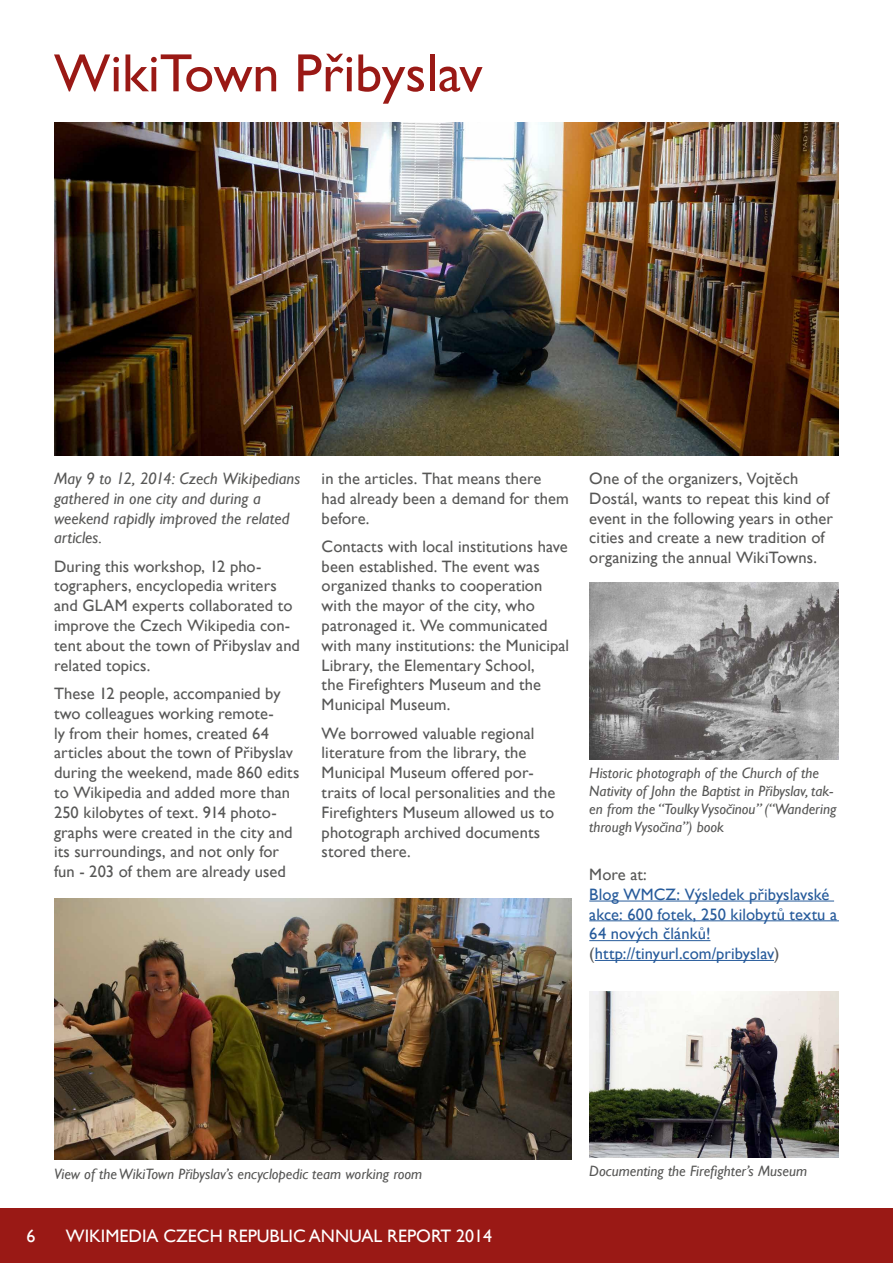
<style>
.page{position:relative;width:893px;height:1263px;background:#fff}
.page>*{position:absolute;margin:0;border:0;box-sizing:border-box;transform-origin:0 0}
.t1{font:54px "Gill Sans";color:#9a1915}
.t2{font:18px "Gill Sans";color:#fff}
.t3{font:16.5px/19.8px "Gill Sans";letter-spacing:.005em;color:#575756}
.t4{font:16.5px/19.8px "Gill Sans";letter-spacing:.005em;color:#275b9b}
.t5{font:italic 16.5px/19.8px "Gill Sans";letter-spacing:.005em;color:#575756}
.t6{font:italic 15px/18px "Gill Sans";color:#575756}
.s1{color:#575756}
</style>
<div class="page">
<div style="left:0;top:1209px;width:893px;height:54px;background:#9a1915"></div>
<hr style="left:589px;top:901px;width:245px;height:1px;background:#275b9b">
<hr style="left:589px;top:920px;width:250px;height:1px;background:#275b9b">
<hr style="left:589px;top:940px;width:121px;height:1px;background:#275b9b">
<hr style="left:595px;top:960px;width:179px;height:1px;background:#275b9b">
<img style="left:54px;top:123px;width:785px;height:332px">
<img style="left:54px;top:898px;width:517px;height:262px">
<img style="left:589px;top:991px;width:250px;height:166px">
<img style="left:589px;top:582px;width:250px;height:177px">
<h1 class="t1" style="left:54px;top:42px;width:430px">WikiTown Přibyslav</h1>
<p class="t5" style="left:54px;top:469px;width:248px">May 9 to 12, 2014: Czech Wikipedians gathered in one city and during a weekend rapidly improved the related articles.</p>
<p class="t3" style="left:54px;top:556px;width:248px">During this workshop, 12 pho&shy;tographers, encyclopedia writers and GLAM experts collaborated to improve the Czech Wikipedia con&shy;tent about the town of Přibyslav and related topics.</p>
<p class="t3" style="left:54px;top:684px;width:247px">These 12 people, accompanied by two colleagues working remote-<br>ly from their homes, created 64 articles about the town of Přibyslav during the weekend, made 860 edits to Wikipedia and added more than 250 kilobytes of text. 914 photo&shy;graphs were created in the city and its surroundings, and not only for fun - 203 of them are already used</p>
<p class="t3" style="left:322px;top:469px;width:249px">in the articles. That means there had already been a demand for them before.</p>
<p class="t3" style="left:322px;top:537px;width:249px">Contacts with local institutions have been established. The event was organized thanks to cooperation with the mayor of the city, who patronaged it. We communicated with many institutions: the Municipal<br>Library, the Elementary School,<br>the Firefighters Museum and the<br>Municipal Museum.</p>
<p class="t3" style="left:322px;top:723px;width:235px">We borrowed valuable regional literature from the library, the<br>Municipal Museum offered por&shy;traits of local personalities and the<br>Firefighters Museum allowed us to photograph archived documents stored there.</p>
<p class="t3" style="left:589px;top:469px;width:245px">One of the organizers, Vojtěch Dostál, wants to repeat this kind of event in the following years in other cities and create a new tradition of organizing the annual WikiTowns.</p>
<p class="t6" style="left:589px;top:764px;width:249px">Historic photograph of the Church of the Nativity of John the Baptist in Přibyslav, tak&shy;en from the “Toulky Vysočinou” (“Wandering through Vysočina”) book</p>
<p class="t3" style="left:589px;top:865px;width:59px">More at:</p>
<p class="t4" style="left:589px;top:885px;width:249px">Blog WMCZ: Výsledek přibyslavské akce: 600 fotek, 250 kilobytů textu a<br>64 nových článků! <span class="s1">(</span>http://tinyurl.com/pribyslav<span class="s1">)</span></p>
<p class="t6" style="left:54px;top:1165px;width:370px">View of the WikiTown Přibyslav’s encyclopedic team working room</p>
<p class="t6" style="left:589px;top:1162px;width:219px">Documenting the Firefighter’s Museum</p>
<p class="t2" style="left:27px;top:1225px;width:10px">6</p>
<p class="t2" style="left:66px;top:1225px;width:428px">WIKIMEDIA CZECH REPUBLIC ANNUAL REPORT 2014</p>
</div>
